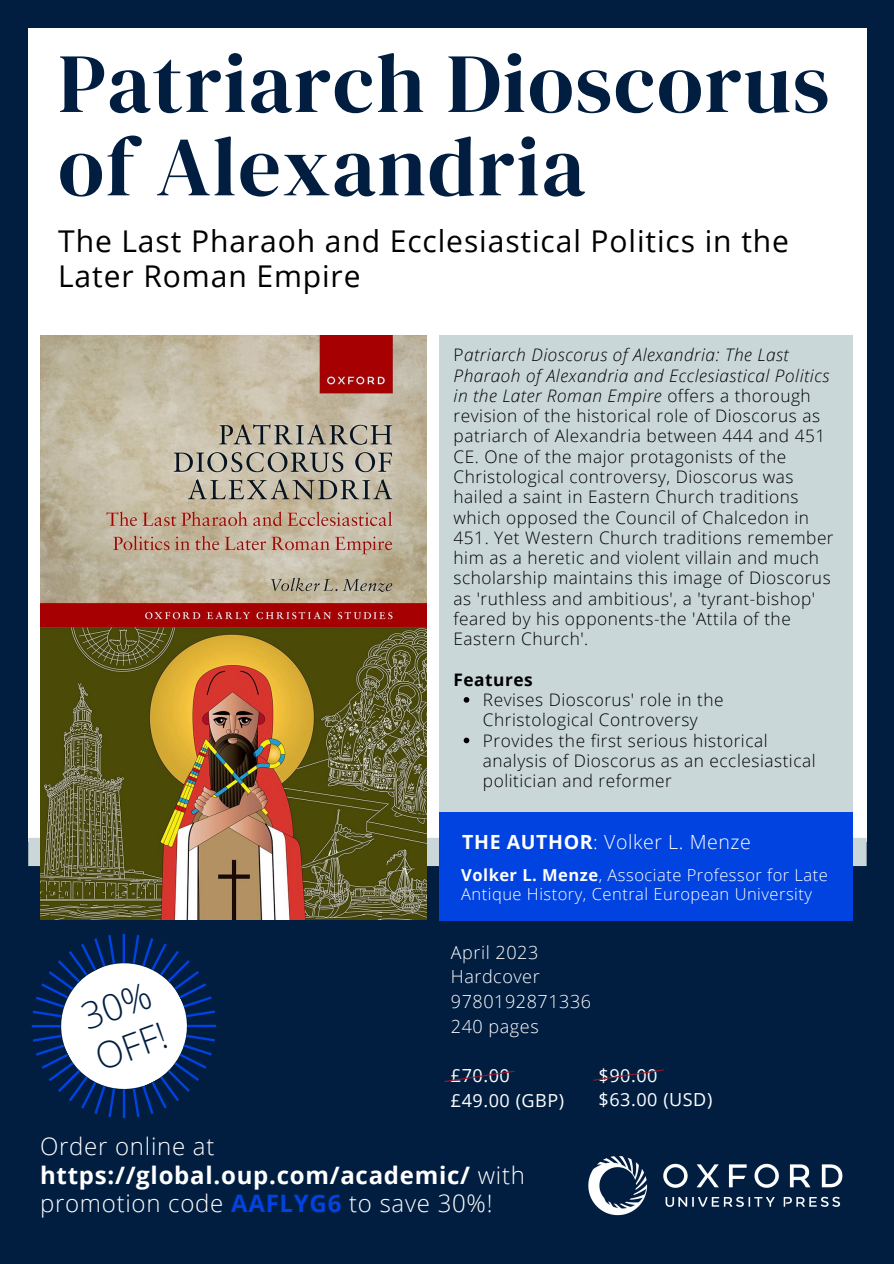
<style>
.page{position:relative;width:894px;height:1264px;background:#fff}
.page>*{position:absolute;margin:0;border:0;box-sizing:border-box;transform-origin:0 0}
.t1{font:84px/83.2px "DM Serif Display";letter-spacing:.02em;color:#011e41}
.t2{font:300 36.45px/43.5px "Open Sans";color:#011e41}
.t3{font:30px/35px "Open Sans";letter-spacing:.03em;color:#000}
.t4{font:300 24px/28.2px "Open Sans";letter-spacing:.03em;color:#fff}
.t5{font:300 19.5px "Open Sans";letter-spacing:.03em;color:#fff}
.t6{font:300 18px/24.8px "Open Sans";letter-spacing:.03em;color:#fff}
.t7{font:18px/24.8px "Open Sans";letter-spacing:.03em;color:#fff}
.t8{font:300 17.25px/20.2px "Open Sans";letter-spacing:.03em;color:#000}
.t9{font:700 17.25px "Open Sans";letter-spacing:.03em;color:#000}
.t10{font:300 16.5px/19.2px "Open Sans";letter-spacing:.03em;color:#fff}
.s1{font-style:italic}
.s2{font-weight:700}
.s3{font-weight:700;color:#0043e0}
</style>
<div class="page">
<div style="left:0;top:0;width:893px;height:1263px;background:#011e41"></div>
<div style="left:28px;top:28px;width:838px;height:813px;background:#fff"></div>
<div style="left:28px;top:837px;width:838px;height:29px;background:#cad7d8"></div>
<img style="left:588px;top:1156px;width:255px;height:60px">
<img style="left:40px;top:335px;width:386px;height:584px">
<div style="left:439px;top:335px;width:413px;height:532px;background:#cad7d8"></div>
<div style="left:439px;top:812px;width:413px;height:108px;background:#0043e0"></div>
<svg style="left:593px;top:1069px;width:71px;height:12px"></svg>
<svg style="left:444px;top:1070px;width:71px;height:12px"></svg>
<svg style="left:463px;top:697px;width:6px;height:5px"></svg>
<svg style="left:463px;top:737px;width:6px;height:6px"></svg>
<svg style="left:31px;top:902px;width:217px;height:217px"></svg>
<h1 class="t1" style="left:58px;top:41px;width:772px">Patriarch Dioscorus of Alexandria</h1>
<h3 class="t3" style="left:58px;top:223px;width:732px">The Last Pharaoh and Ecclesiastical Politics in the<br>Later Roman Empire</h3>
<p class="t8" style="left:453px;top:344px;width:381px">P<span class="s1">atriarch Dioscorus of Alexandria: The Last Pharaoh of Alexandria and Ecclesiastical Politics in the Later Roman Empire</span> offers a thorough revision of the historical role of Dioscorus as patriarch of Alexandria between 444 and 451<br>CE. One of the major protagonists of the Christological controversy, Dioscorus was hailed a saint in Eastern Church traditions which opposed the Council of Chalcedon in 451. Yet Western Church traditions remember him as a heretic and violent villain and much scholarship maintains this image of Dioscorus as 'ruthless and ambitious', a 'tyrant-bishop' feared by his opponents-the 'Attila of the Eastern Church'.</p>
<p class="t9" style="left:453px;top:667px;width:81px">Features</p>
<p class="t8" style="left:483px;top:689px;width:334px">Revises Dioscorus' role in the Christological Controversy<br>Provides the first serious historical analysis of Dioscorus as an ecclesiastical politician and reformer</p>
<h2 class="t2" style="left:74px;top:996px;width:75px;rotate:-20deg">30%<br>OFF!</h2>
<p class="t5" style="left:462px;top:828px;width:290px"><span class="s2">THE AUTHOR</span>: Volker L. Menze</p>
<p class="t10" style="left:461px;top:864px;width:368px"><span class="s2">Volker L. Menze</span>, Associate Professor for Late<br>Antique History, Central European University</p>
<p class="t6" style="left:450px;top:939px;width:142px">April 2023<br>Hardcover<br>9780192871336<br>240 pages</p>
<p class="t7" style="left:450px;top:1063px;width:115px">£70.00 £49.00 (GBP)</p>
<p class="t7" style="left:598px;top:1062px;width:115px">$90.00 $63.00 (USD)</p>
<h3 class="t4" style="left:40px;top:1131px;width:486px">Order online at <span class="s2">https://global.oup.com/academic/</span> with promotion code <span class="s3">AAFLYG6</span> to save 30%!</h3>
</div>
